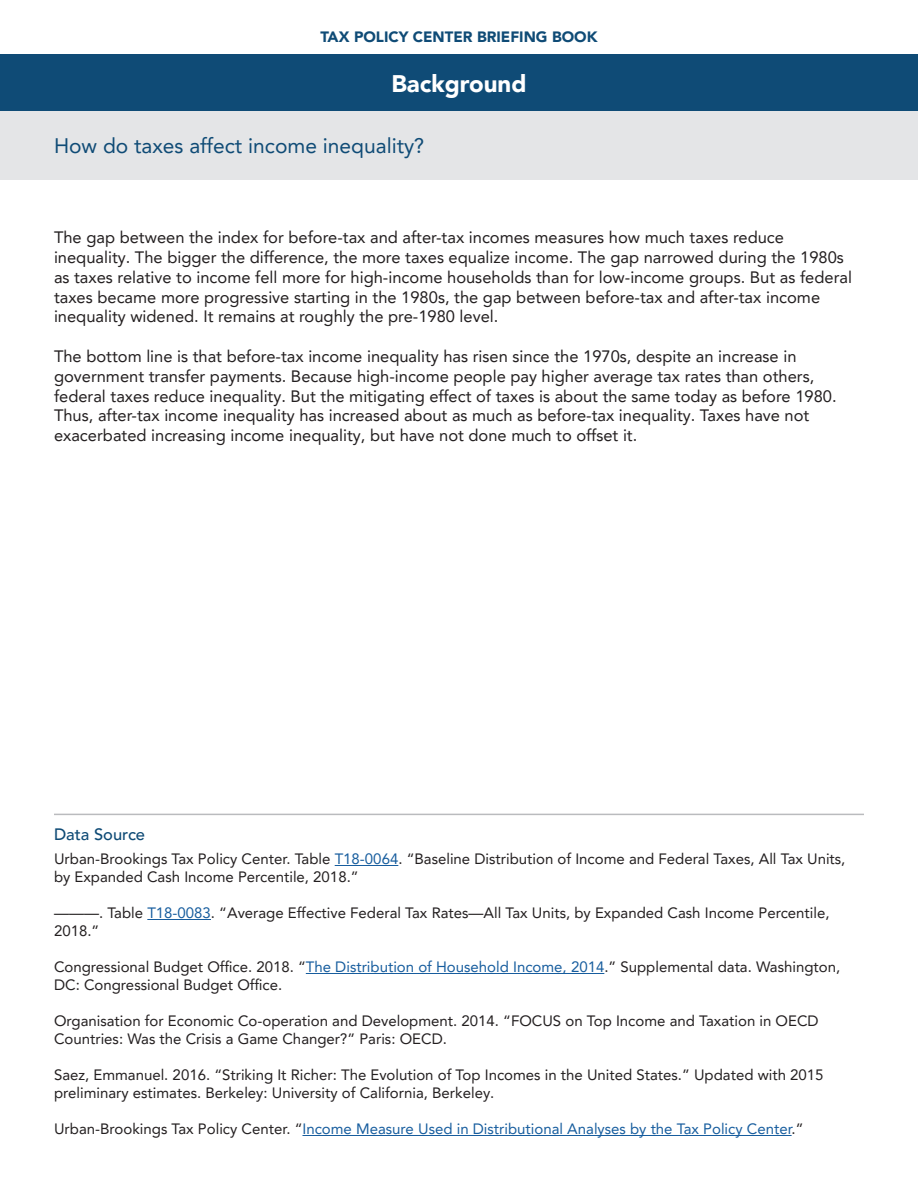
<style>
.page{position:relative;width:918px;height:1188px;background:#fff}
.page>*{position:absolute;margin:0;border:0;box-sizing:border-box;transform-origin:0 0}
.t1{font:900 24px "Avenir LT Pro";color:#fff}
.t2{font:21px "Avenir LT Pro";color:#0f4b76}
.t3{font:16.5px/19.8px "Avenir LT Pro";color:#231f20}
.t4{font:500 16.5px "Avenir LT Pro";color:#0f4b76}
.t5{font:15px/18px "Avenir LT Pro";color:#231f20}
.t6{font:15px "Avenir LT Pro";color:#175d9e}
.t7{font:900 15px "Avenir LT Pro";color:#0f4b76}
.s1{color:#175d9e}
.s2{color:#231f20}
</style>
<div class="page">
<div style="left:0;top:54px;width:918px;height:58px;background:#0f4b76"></div>
<div style="left:0;top:112px;width:918px;height:68px;background:#e4e5e7"></div>
<hr style="left:54px;top:814px;width:810px;height:1px;background:#babbbe">
<hr style="left:335px;top:865px;width:63px;height:1px;background:#175d9e">
<hr style="left:147px;top:919px;width:64px;height:1px;background:#175d9e">
<hr style="left:306px;top:973px;width:298px;height:1px;background:#175d9e">
<hr style="left:302px;top:1135px;width:490px;height:1px;background:#175d9e">
<p class="t7" style="left:320px;top:28px;width:279px">TAX POLICY CENTER BRIEFING BOOK</p>
<p class="t1" style="left:391px;top:69px;width:137px">Background</p>
<p class="t2" style="left:54px;top:133px;width:372px">How do taxes affect income inequality?</p>
<p class="t3" style="left:54px;top:227px;width:800px">The gap between the index for before-tax and after-tax incomes measures how much taxes reduce inequality. The bigger the difference, the more taxes equalize income. The gap narrowed during the 1980s as taxes relative to income fell more for high-income households than for low-income groups. But as federal taxes became more progressive starting in the 1980s, the gap between before-tax and after-tax income inequality widened. It remains at roughly the pre-1980 level.</p>
<p class="t3" style="left:54px;top:346px;width:784px">The bottom line is that before-tax income inequality has risen since the 1970s, despite an increase in government transfer payments. Because high-income people pay higher average tax rates than others, federal taxes reduce inequality. But the mitigating effect of taxes is about the same today as before 1980.<br>Thus, after-tax income inequality has increased about as much as before-tax inequality. Taxes have not exacerbated increasing income inequality, but have not done much to offset it.</p>
<p class="t4" style="left:54px;top:825px;width:93px">Data Source</p>
<p class="t5" style="left:54px;top:850px;width:793px">Urban-Brookings Tax Policy Center. Table <span class="s1">T18-0064</span>. “Baseline Distribution of Income and Federal Taxes, All Tax Units, by Expanded Cash Income Percentile, 2018.”</p>
<p class="t5" style="left:54px;top:904px;width:777px">———. Table <span class="s1">T18-0083</span>. “Average Effective Federal Tax Rates—All Tax Units, by Expanded Cash Income Percentile,<br>2018.”</p>
<p class="t5" style="left:54px;top:958px;width:788px">Congressional Budget Office. 2018. “<span class="s1">The Distribution of Household Income, 2014</span>.” Supplemental data. Washington,<br>DC: Congressional Budget Office.</p>
<p class="t5" style="left:54px;top:1012px;width:766px">Organisation for Economic Co-operation and Development. 2014. “FOCUS on Top Income and Taxation in OECD<br>Countries: Was the Crisis a Game Changer?” Paris: OECD.</p>
<p class="t5" style="left:54px;top:1066px;width:771px">Saez, Emmanuel. 2016. “Striking It Richer: The Evolution of Top Incomes in the United States.” Updated with 2015 preliminary estimates. Berkeley: University of California, Berkeley.</p>
<p class="t6" style="left:54px;top:1120px;width:751px"><span class="s2">Urban-Brookings Tax Policy Center. “</span>Income Measure Used in Distributional Analyses by the Tax Policy Center<span class="s2">.”</span></p>
</div>
